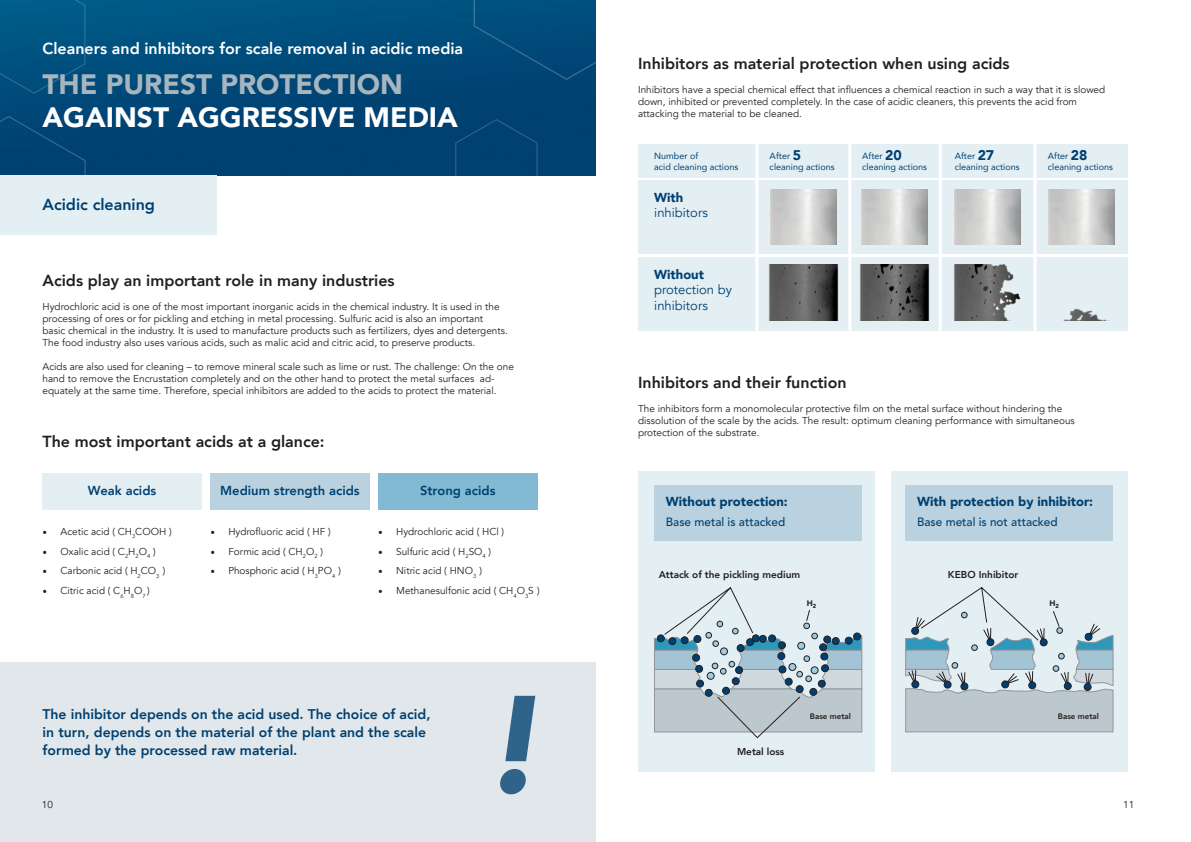
<style>
.page{position:relative;width:1191px;height:842px;background:#fff}
.page>*{position:absolute;margin:0;border:0;box-sizing:border-box;transform-origin:0 0}
.t1{font:italic 900 138px "Avenir";color:#004071}
.t2{font:900 28px "Avenir";color:#fff}
.t3{font:900 28px "Avenir";color:#a7b6be}
.t4{font:800 16px "Avenir";color:#231f20}
.t5{font:800 16px "Avenir";color:#fff}
.t6{font:800 16px "Avenir";color:#004071}
.t7{font:800 14px/18px "Avenir";color:#004071}
.t8{font:900 13px "Avenir LT Std";color:#004071}
.t9{font:800 13px "Avenir";color:#004071}
.t10{font:13px/15.6px "Avenir";color:#004071}
.t11{font:900 13px "Avenir";color:#004071}
.t12{font:500 12px "Avenir LT Std";color:#004071}
.t13{font:10px/12px "Avenir";color:#231f20}
.t14{font:800 10px "Avenir";color:#231f20}
.t15{font:9px/10.5px "Avenir";color:#004071}
.t16{font:800 8px "Avenir";color:#231f20}
.t17{font:900 8px "Avenir";color:#231f20}
.s1{font-family:"Minion Pro";font-size:12px}
.s2{font-weight:900;font-size:14px}
</style>
<div class="page">
<img style="left:0;top:0;width:595px;height:176px">
<svg style="left:0;top:0;width:86px;height:94px;background:#015482"></svg>
<div style="left:0;top:115px;width:86px;height:61px;background:#004273"></div>
<div style="left:473px;top:0;width:122px;height:81px;background:#004b7a"></div>
<div style="left:455px;top:119px;width:82px;height:57px;background:#004172"></div>
<div style="left:638px;top:181px;width:490px;height:73px;background:#e4eff4"></div>
<div style="left:638px;top:471px;width:236px;height:301px;background:#e4eff4"></div>
<div style="left:891px;top:471px;width:236px;height:301px;background:#e4eff4"></div>
<div style="left:638px;top:145px;width:490px;height:33px;background:#e4eff4"></div>
<img style="left:770px;top:189px;width:66px;height:56px">
<img style="left:861px;top:189px;width:66px;height:56px">
<img style="left:954px;top:189px;width:66px;height:56px">
<img style="left:1048px;top:189px;width:66px;height:56px">
<div style="left:638px;top:257px;width:490px;height:73px;background:#e4eff4"></div>
<img style="left:769px;top:265px;width:70px;height:55px">
<img style="left:860px;top:265px;width:70px;height:55px">
<img style="left:954px;top:265px;width:67px;height:55px">
<img style="left:1064px;top:308px;width:42px;height:12px">
<hr style="left:755px;top:130px;width:3px;height:248px;background:#fff">
<hr style="left:848px;top:130px;width:3px;height:248px;background:#fff">
<hr style="left:938px;top:118px;width:3px;height:248px;background:#fff">
<hr style="left:1033px;top:118px;width:3px;height:248px;background:#fff">
<div style="left:0;top:176px;width:216px;height:59px;background:#e4eff4"></div>
<div style="left:378px;top:473px;width:159px;height:36px;background:#82bad3"></div>
<div style="left:43px;top:473px;width:159px;height:36px;background:#e4eff4"></div>
<div style="left:210px;top:473px;width:159px;height:36px;background:#bad2df"></div>
<div style="left:0;top:663px;width:595px;height:179px;background:#e1e7ea"></div>
<svg style="left:654px;top:587px;width:208px;height:152px"></svg>
<svg style="left:905px;top:587px;width:208px;height:146px"></svg>
<div style="left:1040px;top:639px;width:7px;height:7px;background:#004071;border-radius:50%"></div>
<div style="left:1039px;top:638px;width:8px;height:8px;border:1px solid #231f20;border-radius:50%"></div>
<div style="left:654px;top:485px;width:208px;height:56px;background:#bad2df"></div>
<div style="left:905px;top:485px;width:208px;height:56px;background:#bad2df"></div>
<h3 class="t5" style="left:43px;top:36px;width:422px">Cleaners and inhibitors for scale removal in acidic media</h3>
<h2 class="t3" style="left:43px;top:60px;width:362px">THE PUREST PROTECTION</h2>
<h2 class="t2" style="left:43px;top:94px;width:417px">AGAINST AGGRESSIVE MEDIA</h2>
<h3 class="t6" style="left:43px;top:192px;width:114px">Acidic cleaning</h3>
<h3 class="t4" style="left:43px;top:268px;width:354px">Acids play an important role in many industries</h3>
<p class="t13" style="left:43px;top:301px;width:467px">Hydrochloric acid is one of the most important inorganic acids in the chemical industry. It is used in the processing of ores or for pickling and etching in metal processing. Sulfuric acid is also an important basic chemical in the industry. It is used to manufacture products such as fertilizers, dyes and detergents.<br>The food industry also uses various acids, such as malic acid and citric acid, to preserve products.</p>
<p class="t13" style="left:43px;top:361px;width:473px">Acids are also used for cleaning – to remove mineral scale such as lime or rust. The challenge: On the one hand to remove the Encrustation completely and on the other hand to protect the metal surfaces ad&shy;equately at the same time. Therefore, special inhibitors are added to the acids to protect the material.</p>
<h3 class="t4" style="left:43px;top:429px;width:284px">The most important acids at a glance:</h3>
<h3 class="t9" style="left:88px;top:480px;width:70px">Weak acids</h3>
<h3 class="t9" style="left:220px;top:480px;width:141px">Medium strength acids</h3>
<h3 class="t9" style="left:420px;top:480px;width:77px">Strong acids</h3>
<p class="t13" style="left:43px;top:525px;width:131px"><span class="s1">•</span> Acetic acid ( CH<sub>3</sub>COOH )</p>
<p class="t13" style="left:43px;top:545px;width:115px"><span class="s1">•</span> Oxalic acid ( C<sub>2</sub>H<sub>2</sub>O<sub>4</sub> )</p>
<p class="t13" style="left:43px;top:565px;width:124px"><span class="s1">•</span> Carbonic acid ( H<sub>2</sub>CO<sub>3</sub> )</p>
<p class="t13" style="left:43px;top:585px;width:109px"><span class="s1">•</span> Citric acid ( C<sub>6</sub>H<sub>8</sub>O<sub>7</sub> )</p>
<p class="t13" style="left:210px;top:525px;width:122px"><span class="s1">•</span> Hydrofluoric acid ( HF )</p>
<p class="t13" style="left:210px;top:545px;width:114px"><span class="s1">•</span> Formic acid ( CH<sub>2</sub>O<sub>2</sub> )</p>
<p class="t13" style="left:210px;top:565px;width:132px"><span class="s1">•</span> Phosphoric acid ( H<sub>3</sub>PO<sub>4</sub> )</p>
<p class="t13" style="left:378px;top:525px;width:127px"><span class="s1">•</span> Hydrochloric acid ( HCl )</p>
<p class="t13" style="left:378px;top:545px;width:115px"><span class="s1">•</span> Sulfuric acid ( H<sub>2</sub>SO<sub>4</sub> )</p>
<p class="t13" style="left:378px;top:565px;width:105px"><span class="s1">•</span> Nitric acid ( HNO<sub>3</sub> )</p>
<p class="t13" style="left:378px;top:585px;width:163px"><span class="s1">•</span> Methanesulfonic acid ( CH<sub>4</sub>O<sub>3</sub>S )</p>
<h3 class="t7" style="left:43px;top:705px;width:389px">The inhibitor depends on the acid used. The choice of acid, in turn, depends on the material of the plant and the scale formed by the processed raw material.</h3>
<p class="t13" style="left:42px;top:799px;width:13px">10</p>
<h1 class="t1" style="left:480px;top:631px;width:63px">!</h1>
<h3 class="t4" style="left:638px;top:51px;width:373px">Inhibitors as material protection when using acids</h3>
<p class="t13" style="left:638px;top:83px;width:469px">Inhibitors have a special chemical effect that influences a chemical reaction in such a way that it is slowed down, inhibited or prevented completely. In the case of acidic cleaners, this prevents the acid from attacking the material to be cleaned.</p>
<p class="t15" style="left:654px;top:150px;width:86px;line-height:10.8px">Number of<br>acid cleaning actions</p>
<h3 class="t11" style="left:654px;top:186px;width:31px">With</h3>
<h3 class="t10" style="left:654px;top:205px;width:55px">inhibitors</h3>
<h3 class="t11" style="left:654px;top:263px;width:51px">Without</h3>
<h3 class="t10" style="left:654px;top:282px;width:79px">protection by inhibitors</h3>
<p class="t15" style="left:769px;top:151px;width:66px">After <span class="s2">5 </span>cleaning actions</p>
<p class="t15" style="left:862px;top:151px;width:66px">After <span class="s2">20 </span>cleaning actions</p>
<p class="t15" style="left:954px;top:151px;width:66px">After <span class="s2">27 </span>cleaning actions</p>
<p class="t15" style="left:1048px;top:151px;width:66px">After <span class="s2">28 </span>cleaning actions</p>
<h3 class="t4" style="left:638px;top:370px;width:210px">Inhibitors and their function</h3>
<p class="t13" style="left:638px;top:402px;width:438px">The inhibitors form a monomolecular protective film on the metal surface without hindering the dissolution of the scale by the acids. The result: optimum cleaning performance with simultaneous protection of the substrate.</p>
<h3 class="t8" style="left:666px;top:494px;width:123px">Without protection:</h3>
<p class="t12" style="left:666px;top:515px;width:121px">Base metal is attacked</p>
<h3 class="t8" style="left:917px;top:494px;width:177px">With protection by inhibitor:</h3>
<p class="t12" style="left:917px;top:515px;width:142px">Base metal is not attacked</p>
<p class="t14" style="left:658px;top:567px;width:143px">Attack of the pickling medium</p>
<p class="t14" style="left:948px;top:567px;width:72px">KEBO Inhibitor</p>
<p class="t17" style="left:806px;top:596px;width:11px">H<sub>2</sub></p>
<p class="t17" style="left:1049px;top:596px;width:11px">H<sub>2</sub></p>
<p class="t14" style="left:737px;top:744px;width:49px">Metal loss</p>
<p class="t16" style="left:810px;top:710px;width:43px">Base metal</p>
<p class="t16" style="left:1058px;top:710px;width:43px">Base metal</p>
<p class="t13" style="left:1123px;top:799px;width:13px">11</p>
</div>
